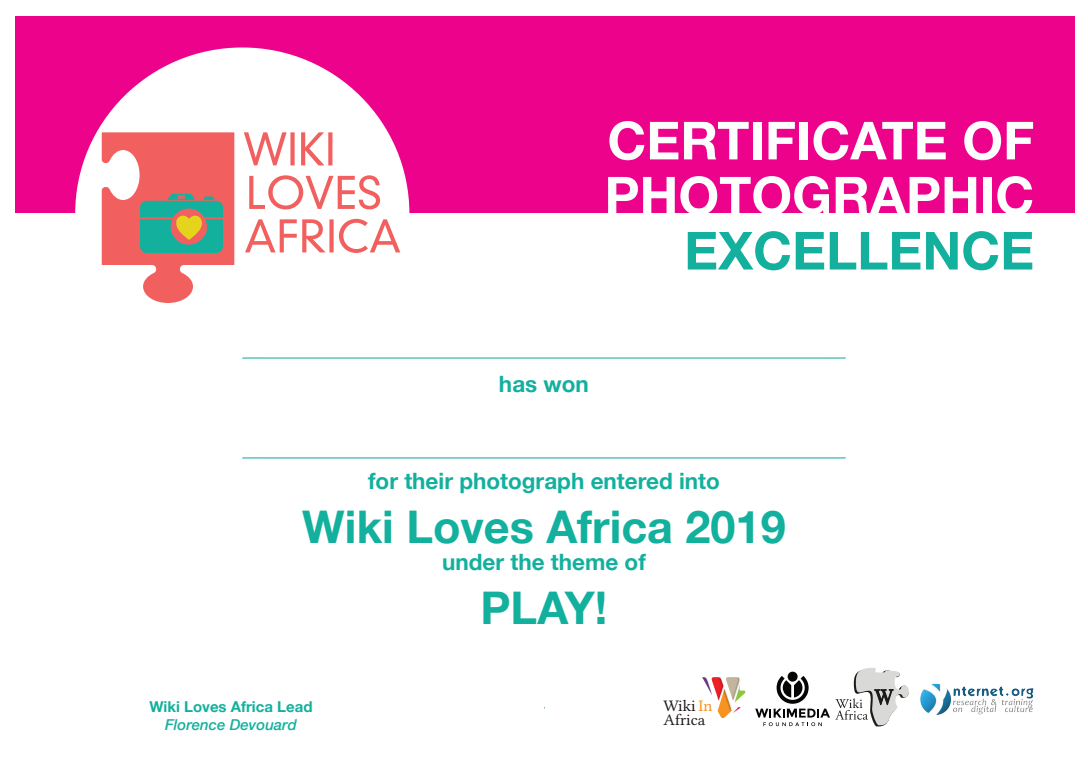
<style>
.page{position:relative;width:1088px;height:780px;background:#fff}
.page>*{position:absolute;margin:0;border:0;box-sizing:border-box;transform-origin:0 0}
.t1{font:700 52.5px/55px "Helvetica Neue";color:#fdfefe}
.t2{font:700 52.5px "Helvetica Neue";color:#13b09e}
.t3{font:700 45px "Helvetica Neue";color:#13b09e}
.t4{font:700 22.5px "Helvetica Neue";color:#13b09e}
.t5{font:16.12px/14.5px "Lin Libertine O";color:#211d1e}
.t6{font:700 15px "Helvetica Neue";color:#13b09e}
.t7{font:italic 500 15px "Helvetica Neue";color:#13b09e}
.s1{color:#f79320}
</style>
<div class="page">
<div style="left:15px;top:16px;width:1060px;height:196px;background:#ed028c"></div>
<div style="left:75px;top:47px;width:334px;height:333px;background:#fff;border-radius:50%"></div>
<svg style="left:244px;top:132px;width:156px;height:121px"></svg>
<svg style="left:102px;top:132px;width:132px;height:171px"></svg>
<svg style="left:242px;top:457px;width:604px;height:1px"></svg>
<img style="left:702px;top:677px;width:81px;height:50px">
<svg style="left:755px;top:668px;width:154px;height:58px"></svg>
<img style="left:920px;top:683px;width:114px;height:32px">
<svg style="left:242px;top:357px;width:604px;height:1px"></svg>
<h1 class="t1" style="left:604px;top:114px;width:431px">CERTIFICATE OF<br>PHOTOGRAPHIC</h1>
<h1 class="t2" style="left:684px;top:209px;width:352px">EXCELLENCE</h1>
<p class="t4" style="left:499px;top:366px;width:91px">has won</p>
<p class="t4" style="left:368px;top:463px;width:353px">for their photograph entered into</p>
<h2 class="t3" style="left:302px;top:491px;width:485px">Wiki Loves Africa 2019</h2>
<p class="t4" style="left:442px;top:544px;width:205px">under the theme of</p>
<h2 class="t3" style="left:481px;top:572px;width:128px">PLAY!</h2>
<p class="t6" style="left:149px;top:695px;width:165px">Wiki Loves Africa Lead</p>
<p class="t7" style="left:165px;top:711px;width:133px">Florence Devouard</p>
<p class="t5" style="left:664px;top:696px;width:50px">Wiki <span class="s1">In<br></span>Africa</p>
</div>
